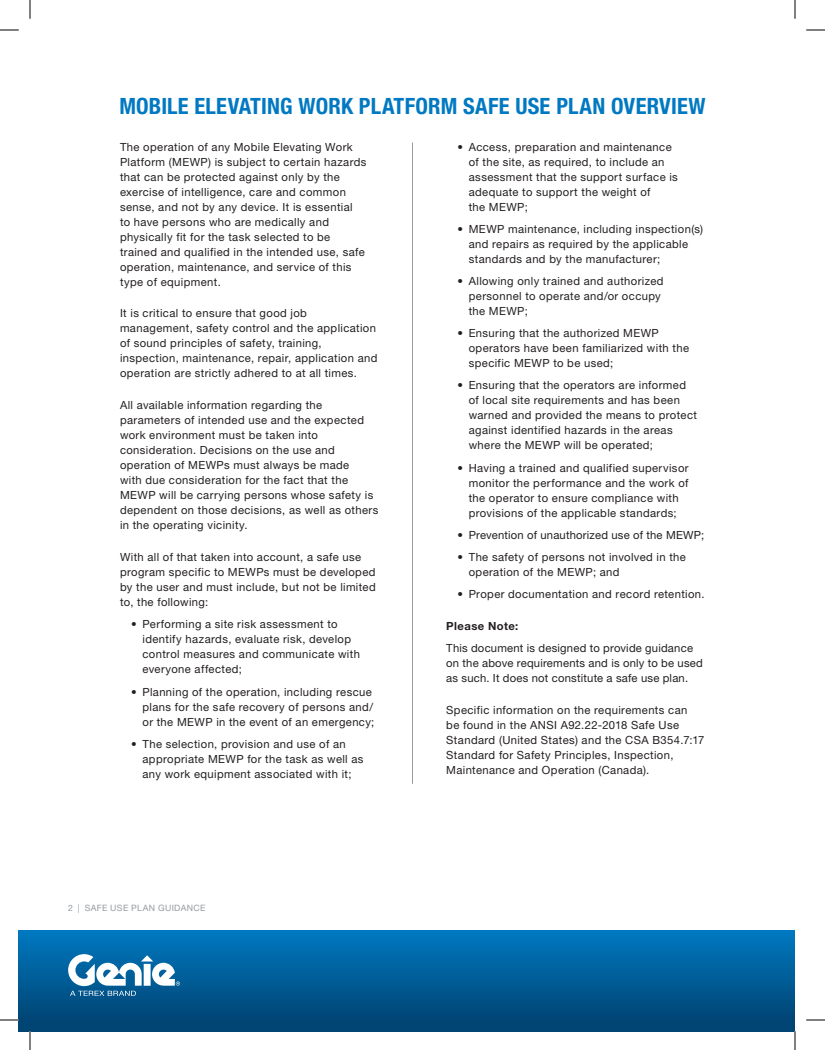
<style>
.page{position:relative;width:825px;height:1050px;background:#fff}
.page>*{position:absolute;margin:0;border:0;box-sizing:border-box;transform-origin:0 0}
.t1{font:700 condensed 22.5px "Helvetica Neue LT Std";letter-spacing:.01em;color:#0079c2}
.t2{font:11.25px/15px "Helvetica Neue LT Std";letter-spacing:.035em;color:#231f20}
.t3{font:700 11.25px "Helvetica Neue LT Std";letter-spacing:.04em;color:#231f20}
.t4{font:8.75px "Helvetica Neue LT Std";letter-spacing:.04em;color:#959ca1}
</style>
<div class="page">
<hr style="left:412px;top:142px;width:1px;height:642px;background:#959ca1">
<div style="left:19px;top:930px;width:776px;height:90px;background:linear-gradient(to bottom,#0079c1,#004676)"></div>
<div style="left:19px;top:1020px;width:776px;height:11px;background:#004574"></div>
<svg style="left:68px;top:954px;width:112px;height:42px"></svg>
<svg style="left:0;top:29px;width:19px;height:2px"></svg>
<svg style="left:806px;top:29px;width:19px;height:2px"></svg>
<svg style="left:0;top:1019px;width:19px;height:2px"></svg>
<svg style="left:806px;top:1019px;width:19px;height:2px"></svg>
<svg style="left:29px;top:0;width:2px;height:19px"></svg>
<svg style="left:29px;top:1031px;width:2px;height:19px"></svg>
<svg style="left:794px;top:0;width:2px;height:19px"></svg>
<svg style="left:794px;top:1031px;width:2px;height:19px"></svg>
<p class="t1" style="left:119px;top:92px;width:588px">MOBILE ELEVATING WORK PLATFORM SAFE USE PLAN OVERVIEW</p>
<p class="t2" style="left:120px;top:139px;width:248px">The operation of any Mobile Elevating Work Platform (MEWP) is subject to certain hazards that can be protected against only by the exercise of intelligence, care and common sense, and not by any device. It is essential<br>to have persons who are medically and physically fit for the task selected to be trained and qualified in the intended use, safe operation, maintenance, and service of this type of equipment.</p>
<p class="t2" style="left:120px;top:306px;width:259px">It is critical to ensure that good job management, safety control and the application of sound principles of safety, training, inspection, maintenance, repair, application and operation are strictly adhered to at all times.</p>
<p class="t2" style="left:120px;top:398px;width:260px">All available information regarding the parameters of intended use and the expected work environment must be taken into consideration. Decisions on the use and operation of MEWPs must always be made<br>with due consideration for the fact that the MEWP will be carrying persons whose safety is dependent on those decisions, as well as others in the operating vicinity.</p>
<p class="t2" style="left:120px;top:550px;width:257px">With all of that taken into account, a safe use program specific to MEWPs must be developed by the user and must include, but not be limited to, the following:</p>
<p class="t2" style="left:142px;top:617px;width:219px;text-indent:-11px">• Performing a site risk assessment to identify hazards, evaluate risk, develop control measures and communicate with everyone affected;</p>
<p class="t2" style="left:142px;top:684px;width:233px;text-indent:-11px">• Planning of the operation, including rescue plans for the safe recovery of persons and/ or the MEWP in the event of an emergency;</p>
<p class="t2" style="left:142px;top:736px;width:223px;text-indent:-11px">• The selection, provision and use of an appropriate MEWP for the task as well as any work equipment associated with it;</p>
<p class="t2" style="left:469px;top:139px;width:211px;text-indent:-11px">• Access, preparation and maintenance of the site, as required, to include an assessment that the support surface is adequate to support the weight of<br>the MEWP;</p>
<p class="t2" style="left:469px;top:221px;width:236px;text-indent:-11px">• MEWP maintenance, including inspection(s) and repairs as required by the applicable standards and by the manufacturer;</p>
<p class="t2" style="left:469px;top:273px;width:196px;text-indent:-11px">• Allowing only trained and authorized personnel to operate and/or occupy the MEWP;</p>
<p class="t2" style="left:469px;top:325px;width:222px;text-indent:-11px">• Ensuring that the authorized MEWP operators have been familiarized with the specific MEWP to be used;</p>
<p class="t2" style="left:469px;top:378px;width:230px;text-indent:-11px">• Ensuring that the operators are informed of local site requirements and has been warned and provided the means to protect against identified hazards in the areas where the MEWP will be operated;</p>
<p class="t2" style="left:469px;top:460px;width:221px;text-indent:-11px">• Having a trained and qualified supervisor monitor the performance and the work of the operator to ensure compliance with provisions of the applicable standards;</p>
<p class="t2" style="left:458px;top:527px;width:248px">• Prevention of unauthorized use of the MEWP;</p>
<p class="t2" style="left:469px;top:549px;width:219px;text-indent:-11px">• The safety of persons not involved in the operation of the MEWP; and</p>
<p class="t2" style="left:458px;top:586px;width:249px">• Proper documentation and record retention.</p>
<p class="t3" style="left:446px;top:619px;width:74px">Please Note:</p>
<p class="t2" style="left:446px;top:641px;width:258px">This document is designed to provide guidance on the above requirements and is only to be used as such. It does not constitute a safe use plan.</p>
<p class="t2" style="left:446px;top:702px;width:260px">Specific information on the requirements can<br>be found in the ANSI A92.22-2018 Safe Use Standard (United States) and the CSA B354.7:17<br>Standard for Safety Principles, Inspection, Maintenance and Operation (Canada).</p>
<p class="t4" style="left:68px;top:902px;width:139px">2 | SAFE USE PLAN GUIDANCE</p>
</div>
